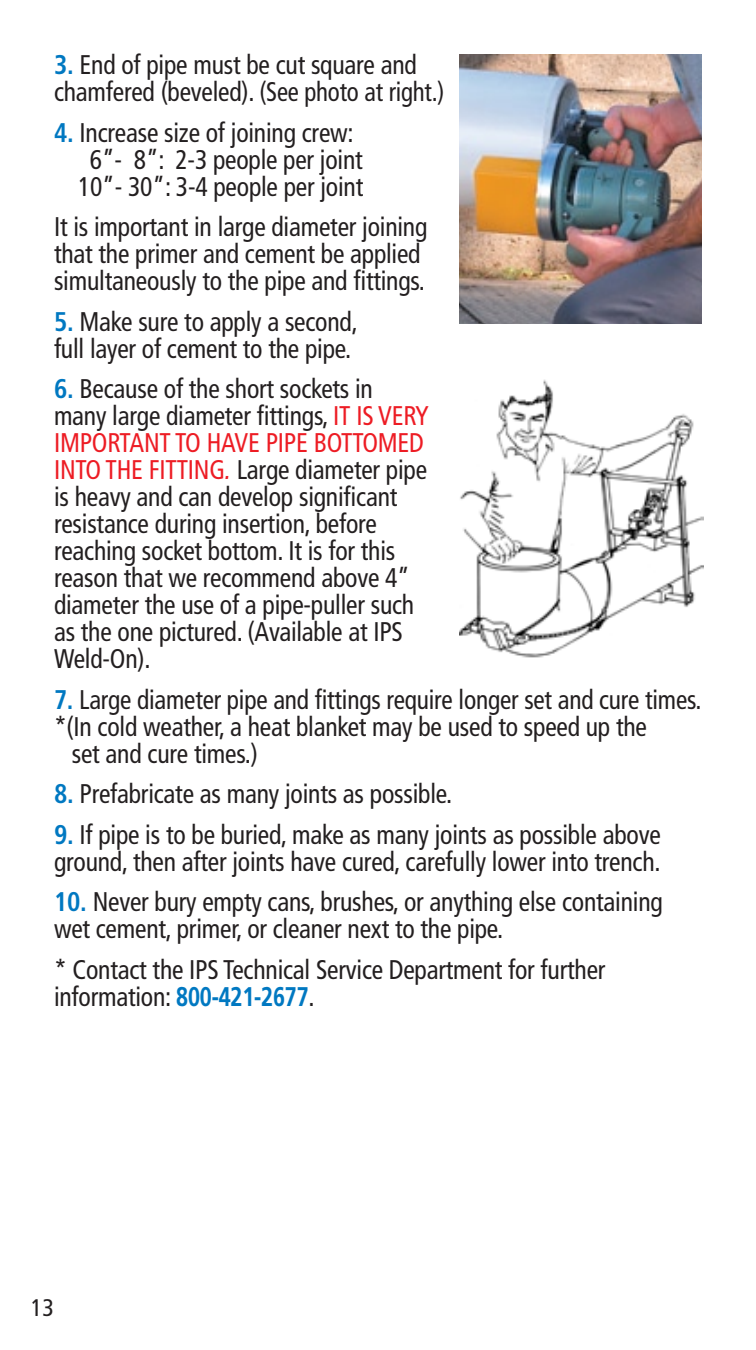
<style>
.page{position:relative;width:756px;height:1350px;background:#fff}
.page>*{position:absolute;margin:0;border:0;box-sizing:border-box;transform-origin:0 0}
.t1{font:condensed 27px/27px "Frutiger";letter-spacing:-.01em;color:#231f20;scale:.95 1}
.t2{font:condensed 27px "Frutiger";letter-spacing:-.01em;color:#231f20;scale:.94 1}
.t3{font:condensed 24px "Frutiger";color:#231f20}
.s1{font-weight:700;color:#0078c1}
.s2{color:#ed1c24}
.s3{font-style:italic;font-stretch:normal;color:#ed1c24}
.s4{font-weight:700;font-stretch:normal;color:#0078c1}
</style>
<div class="page">
<img style="left:459px;top:54px;width:243px;height:270px">
<img style="left:459px;top:379px;width:244px;height:279px">
<p class="t1" style="left:54px;top:52px;width:413px"><span class="s1">3.</span> End of pipe must be cut square and chamfered (beveled). (See photo at right.)</p>
<p class="t1" style="left:54px;top:119px;width:317px"><span class="s1">4.</span> Increase size of joining crew:</p>
<p class="t1" style="left:90px;top:146px;width:289px">6”- 8”: 2-3 people per joint</p>
<p class="t1" style="left:54px;top:173px;width:327px">1 0”- 30”: 3-4 people per joint</p>
<p class="t1" style="left:54px;top:214px;width:395px">It is important in large diameter joining that the primer and cement be applied simultaneously to the pipe and fittings.</p>
<p class="t1" style="left:54px;top:308px;width:321px"><span class="s1">5.</span> Make sure to apply a second, full layer of cement to the pipe.</p>
<p class="t1" style="left:54px;top:376px;width:396px"><span class="s1">6.</span> Because of the short sockets in many large diameter fittings, <span class="s2">IT IS VERY IMPORTANT TO HAVE PIPE BOTTOMED INTO THE FITTING</span><span class="s3">.</span> Large diameter pipe is heavy and can develop significant resistance during insertion, before reaching socket bottom. It is for this reason that we recommend above 4” diameter the use of a pipe-puller such as the one pictured. (Available at IPS Weld-On).</p>
<p class="t2" style="left:54px;top:684px;width:690px"><span class="s1">7.</span> Large diameter pipe and fittings require longer set and cure times.</p>
<p class="t1" style="left:54px;top:713px;width:626px">*(In cold weather, a heat blanket may be used to speed up the</p>
<p class="t1" style="left:72px;top:740px;width:197px">set and cure times.)</p>
<p class="t1" style="left:54px;top:781px;width:421px"><span class="s1">8.</span> Prefabricate as many joints as possible.</p>
<p class="t1" style="left:54px;top:821px;width:640px"><span class="s1">9.</span> If pipe is to be buried, make as many joints as possible above ground, then after joints have cured, carefully lower into trench.</p>
<p class="t1" style="left:54px;top:889px;width:642px"><span class="s1">10.</span> Never bury empty cans, brushes, or anything else containing wet cement, primer, or cleaner next to the pipe.</p>
<p class="t1" style="left:54px;top:956px;width:582px">* Contact the IPS Technical Service Department for further information: <span class="s4">800-421-2677</span>.</p>
<p class="t3" style="left:31px;top:1293px;width:11px">13</p>
</div>
